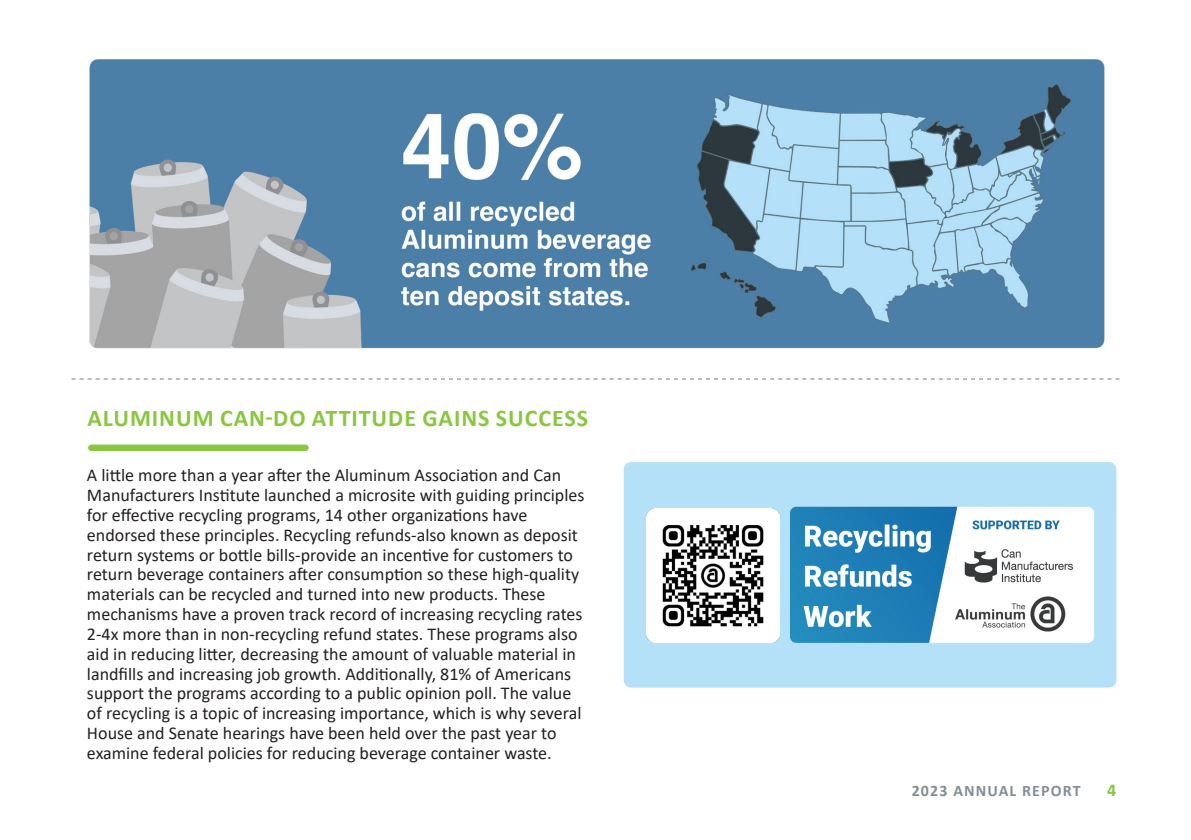
<style>
.page{position:relative;width:1191px;height:840px;background:#fff}
.page>*{position:absolute;margin:0;border:0;box-sizing:border-box;transform-origin:0 0}
.t1{font:700 24px "Calibri";letter-spacing:.04em;color:#8ac740}
.t2{font:18px/19.8px "Calibri";color:#231f20}
.t3{font:700 18px "Calibri";color:#89c541}
.t4{font:700 16px "Calibri";letter-spacing:.07em;color:#858d92}
</style>
<div class="page">
<div style="left:624px;top:462px;width:492px;height:225px;background:#b4e0f8;border-radius:7px"></div>
<div style="left:88px;top:444px;width:220px;height:7px;background:#8ac740;border-radius:3px"></div>
<img style="left:89px;top:59px;width:1016px;height:290px">
<svg style="left:72px;top:378px;width:1047px;height:2px"></svg>
<img style="left:790px;top:506px;width:304px;height:136px">
<img style="left:646px;top:508px;width:133px;height:134px">
<p class="t1" style="left:87px;top:401px;width:502px">ALUMINUM CAN-DO ATTITUDE GAINS SUCCESS</p>
<p class="t2" style="left:87px;top:464px;width:499px">A little more than a year after the Aluminum Association and Can Manufacturers Institute launched a microsite with guiding principles for effective recycling programs, 14 other organizations have endorsed these principles. Recycling refunds-also known as deposit return systems or bottle bills-provide an incentive for customers to return beverage containers after consumption so these high-quality materials can be recycled and turned into new products. These mechanisms have a proven track record of increasing recycling rates 2-4x more than in non-recycling refund states. These programs also aid in reducing litter, decreasing the amount of valuable material in landfills and increasing job growth. Additionally, 81% of Americans support the programs according to a public opinion poll. The value of recycling is a topic of increasing importance, which is why several House and Senate hearings have been held over the past year to examine federal policies for reducing beverage container waste.</p>
<p class="t4" style="left:911px;top:778px;width:170px">2023 ANNUAL REPORT</p>
<p class="t3" style="left:1107px;top:776px;width:11px">4</p>
</div>
